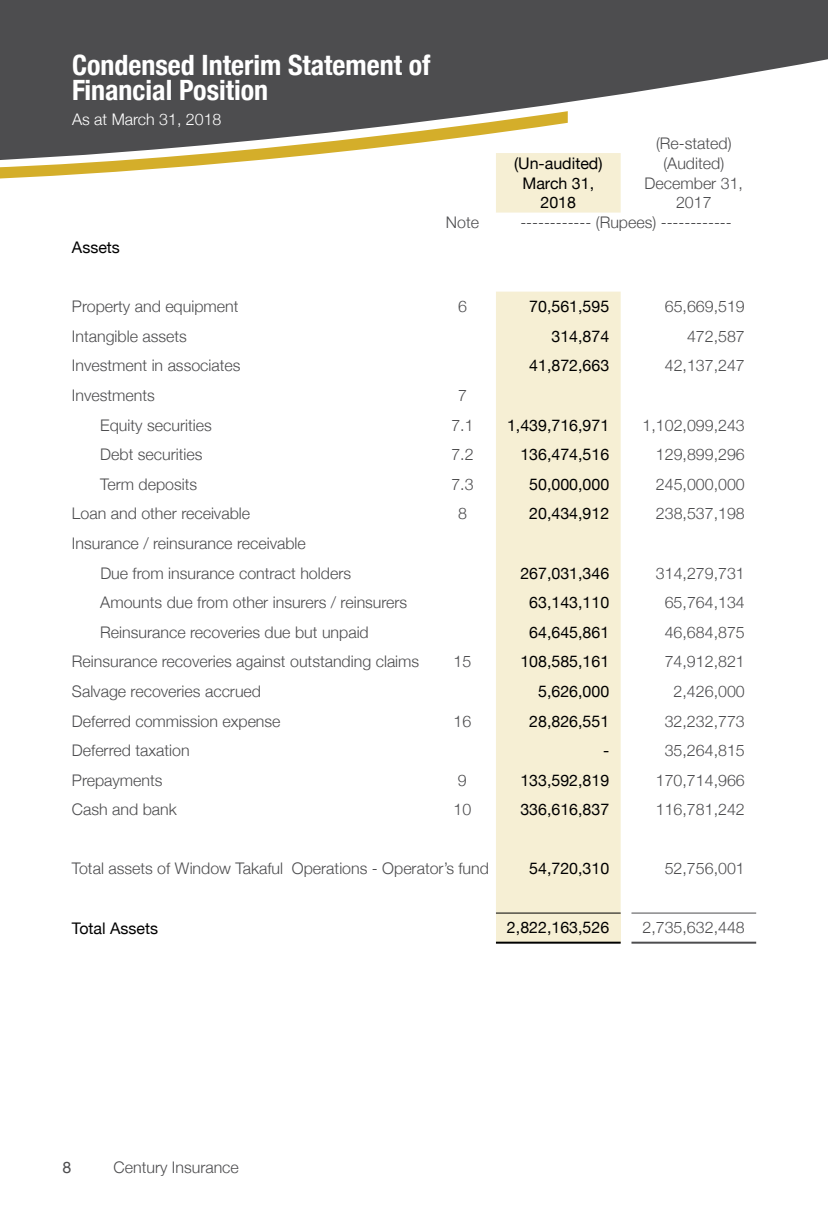
<style>
.page{position:relative;width:828px;height:1224px;background:#fff}
.page>*{position:absolute;margin:0;border:0;box-sizing:border-box;transform-origin:0 0}
.t1{font:700 condensed 28px/25.6px "Helvetica Neue";color:#fff}
.t2{font:300 16px/29.6px "Helvetica Neue";color:#4d4d4f}
.t3{font:16px "Helvetica Neue";color:#000}
.t4{font:300 16px "Helvetica Neue";color:#fff}
.t5{font:16px "Helvetica Neue";color:#4d4d4f}
</style>
<div class="page">
<svg style="left:0;top:0;width:828px;height:111px;background:#5c5c5e"></svg>
<svg style="left:0;top:111px;width:568px;height:68px"></svg>
<svg style="left:496px;top:153px;width:125px;height:760px;background:#f6f0d8"></svg>
<div style="left:496px;top:913px;width:125px;height:30px;background:#f6efd4"></div>
<hr style="left:496px;top:913px;width:125px;height:1px;background:#000">
<hr style="left:496px;top:942px;width:125px;height:2px;background:#000">
<hr style="left:631px;top:913px;width:125px;height:1px;background:#4d4d4f">
<hr style="left:631px;top:942px;width:125px;height:2px;background:#4d4d4f">
<h1 class="t1" style="left:72px;top:50px;width:360px">Condensed Interim Statement of<br>Financial Position</h1>
<p class="t4" style="left:72px;top:106px;width:151px">As at March 31, 2018</p>
<p class="t3" style="left:72px;top:236px;width:49px">Assets</p>
<p class="t2" style="left:656px;top:127px;width:77px">(Re-stated)</p>
<p class="t3" style="left:514px;top:151px;width:90px">(Un-audited)</p>
<p class="t2" style="left:663px;top:147px;width:62px">(Audited)</p>
<p class="t3" style="left:522px;top:171px;width:73px">March 31,</p>
<p class="t2" style="left:645px;top:167px;width:100px">December 31,</p>
<p class="t3" style="left:541px;top:191px;width:37px">2018</p>
<p class="t2" style="left:676px;top:187px;width:37px">2017</p>
<p class="t2" style="left:446px;top:207px;width:35px">Note</p>
<p class="t2" style="left:520px;top:207px;width:213px">------------ (Rupees) ------------</p>
<p class="t2" style="left:72px;top:290px;width:168px">Property and equipment</p>
<p class="t2" style="left:458px;top:290px;width:10px">6</p>
<p class="t3" style="left:529px;top:295px;width:82px">70,561,595</p>
<p class="t2" style="left:665px;top:290px;width:82px">65,669,519</p>
<p class="t2" style="left:72px;top:320px;width:116px">Intangible assets</p>
<p class="t3" style="left:552px;top:324px;width:59px">314,874</p>
<p class="t2" style="left:687px;top:320px;width:59px">472,587</p>
<p class="t2" style="left:72px;top:350px;width:170px">Investment in associates</p>
<p class="t3" style="left:529px;top:354px;width:82px">41,872,663</p>
<p class="t2" style="left:665px;top:350px;width:82px">42,137,247</p>
<p class="t2" style="left:72px;top:379px;width:84px">Investments</p>
<p class="t2" style="left:458px;top:379px;width:10px">7</p>
<p class="t2" style="left:100px;top:409px;width:113px">Equity securities</p>
<p class="t2" style="left:451px;top:409px;width:24px">7.1</p>
<p class="t3" style="left:507px;top:413px;width:104px">1,439,716,971</p>
<p class="t2" style="left:643px;top:409px;width:104px">1,102,099,243</p>
<p class="t2" style="left:100px;top:438px;width:104px">Debt securities</p>
<p class="t2" style="left:451px;top:438px;width:24px">7.2</p>
<p class="t3" style="left:520px;top:443px;width:90px">136,474,516</p>
<p class="t2" style="left:656px;top:438px;width:90px">129,899,296</p>
<p class="t2" style="left:100px;top:468px;width:98px">Term deposits</p>
<p class="t2" style="left:451px;top:468px;width:24px">7.3</p>
<p class="t3" style="left:529px;top:472px;width:82px">50,000,000</p>
<p class="t2" style="left:656px;top:468px;width:90px">245,000,000</p>
<p class="t2" style="left:72px;top:498px;width:180px">Loan and other receivable</p>
<p class="t2" style="left:458px;top:498px;width:10px">8</p>
<p class="t3" style="left:529px;top:502px;width:82px">20,434,912</p>
<p class="t2" style="left:656px;top:498px;width:90px">238,537,198</p>
<p class="t2" style="left:100px;top:527px;width:252px;text-indent:-28px">Insurance / reinsurance receivable<br>Due from insurance contract holders</p>
<p class="t3" style="left:520px;top:561px;width:90px">267,031,346</p>
<p class="t2" style="left:656px;top:557px;width:90px">314,279,731</p>
<p class="t2" style="left:100px;top:586px;width:309px">Amounts due from other insurers / reinsurers</p>
<p class="t3" style="left:529px;top:591px;width:82px">63,143,110</p>
<p class="t2" style="left:665px;top:586px;width:82px">65,764,134</p>
<p class="t2" style="left:100px;top:616px;width:270px">Reinsurance recoveries due but unpaid</p>
<p class="t3" style="left:529px;top:620px;width:82px">64,645,861</p>
<p class="t2" style="left:665px;top:616px;width:82px">46,684,875</p>
<p class="t2" style="left:72px;top:646px;width:349px">Reinsurance recoveries against outstanding claims</p>
<p class="t2" style="left:454px;top:646px;width:19px">15</p>
<p class="t3" style="left:520px;top:650px;width:90px">108,585,161</p>
<p class="t2" style="left:665px;top:646px;width:82px">74,912,821</p>
<p class="t2" style="left:72px;top:675px;width:191px">Salvage recoveries accrued</p>
<p class="t3" style="left:538px;top:680px;width:73px">5,626,000</p>
<p class="t2" style="left:674px;top:675px;width:73px">2,426,000</p>
<p class="t2" style="left:72px;top:705px;width:210px">Deferred commission expense</p>
<p class="t2" style="left:454px;top:705px;width:19px">16</p>
<p class="t3" style="left:529px;top:709px;width:82px">28,826,551</p>
<p class="t2" style="left:665px;top:705px;width:82px">32,232,773</p>
<p class="t2" style="left:72px;top:734px;width:119px">Deferred taxation</p>
<p class="t3" style="left:603px;top:739px;width:8px">-</p>
<p class="t2" style="left:665px;top:734px;width:82px">35,264,815</p>
<p class="t2" style="left:72px;top:764px;width:92px">Prepayments</p>
<p class="t2" style="left:458px;top:764px;width:10px">9</p>
<p class="t3" style="left:520px;top:768px;width:90px">133,592,819</p>
<p class="t2" style="left:656px;top:764px;width:90px">170,714,966</p>
<p class="t2" style="left:72px;top:794px;width:106px">Cash and bank</p>
<p class="t2" style="left:454px;top:794px;width:19px">10</p>
<p class="t3" style="left:520px;top:798px;width:90px">336,616,837</p>
<p class="t2" style="left:656px;top:794px;width:90px">116,781,242</p>
<p class="t2" style="left:72px;top:853px;width:419px">Total assets of Window Takaful Operations - Operator’s fund</p>
<p class="t3" style="left:529px;top:857px;width:82px">54,720,310</p>
<p class="t2" style="left:665px;top:853px;width:82px">52,756,001</p>
<p class="t3" style="left:72px;top:916px;width:88px">Total Assets</p>
<p class="t3" style="left:507px;top:916px;width:104px">2,822,163,526</p>
<p class="t2" style="left:643px;top:912px;width:104px">2,735,632,448</p>
<p class="t5" style="left:63px;top:1156px;width:10px">8</p>
<p class="t2" style="left:114px;top:1151px;width:127px">Century Insurance</p>
</div>
